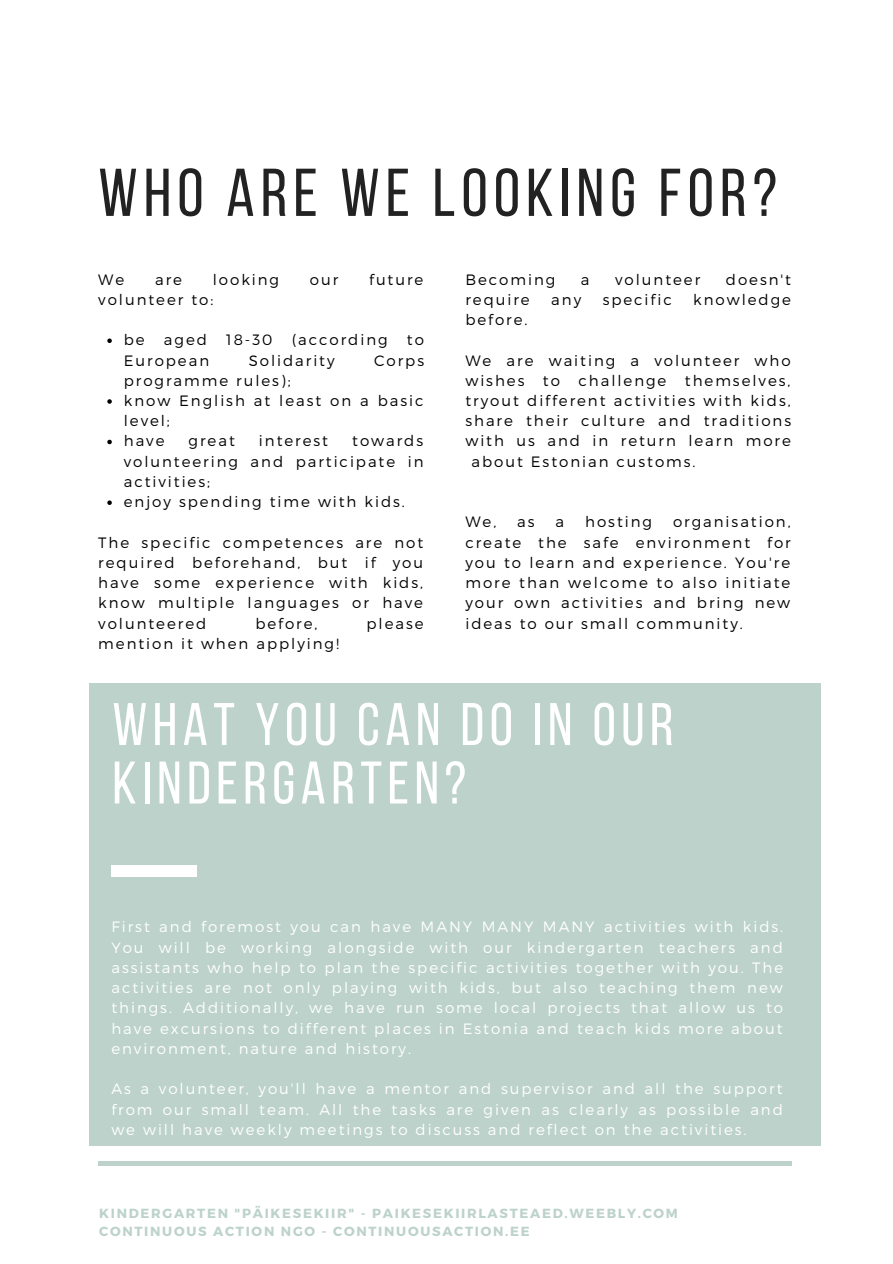
<style>
.page{position:relative;width:893px;height:1264px;background:#fff}
.page>*{position:absolute;margin:0;border:0;box-sizing:border-box;transform-origin:0 0}
.t1{font:67.5px "Bebas Neue";letter-spacing:.09em;color:#222}
.t2{font:60px/58.5px "Bebas Neue";letter-spacing:.09em;color:#fff}
.t3{font:300 15px/20.2px "Montserrat";letter-spacing:.13em;color:#000}
.t4{font:300 15px/20.2px "Montserrat";letter-spacing:.13em;color:#fff;text-align:justify}
.t5{font:700 13.2px/18px "Montserrat";letter-spacing:.13em;color:#bcd2cb}
</style>
<div class="page">
<svg style="left:107px;top:338px;width:5px;height:5px"></svg>
<svg style="left:107px;top:399px;width:5px;height:5px"></svg>
<svg style="left:107px;top:440px;width:5px;height:4px"></svg>
<svg style="left:107px;top:500px;width:5px;height:5px"></svg>
<hr style="left:98px;top:1161px;width:694px;height:4px;background:#bcd2cb">
<div style="left:89px;top:683px;width:731px;height:462px;background:#bcd2cb"></div>
<div style="left:111px;top:865px;width:86px;height:11px;background:#fff"></div>
<h1 class="t1" style="left:98px;top:165px;width:680px">WHO ARE WE LOOKING FOR?</h1>
<p class="t3" style="left:98px;top:268px;width:27px">We</p>
<p class="t3" style="left:155px;top:268px;width:28px">are</p>
<p class="t3" style="left:213px;top:268px;width:68px">looking</p>
<p class="t3" style="left:310px;top:268px;width:30px">our</p>
<p class="t3" style="left:369px;top:268px;width:56px">future</p>
<p class="t3" style="left:98px;top:288px;width:116px">volunteer to:</p>
<p class="t3" style="left:124px;top:329px;width:22px">be</p>
<p class="t3" style="left:164px;top:329px;width:45px">aged</p>
<p class="t3" style="left:226px;top:329px;width:48px">18-30</p>
<p class="t3" style="left:292px;top:329px;width:97px">(according</p>
<p class="t3" style="left:407px;top:329px;width:19px">to</p>
<p class="t3" style="left:124px;top:349px;width:87px">European</p>
<p class="t3" style="left:249px;top:349px;width:87px">Solidarity</p>
<p class="t3" style="left:374px;top:349px;width:52px">Corps</p>
<p class="t3" style="left:124px;top:369px;width:301px">programme rules);<br>know English at least on a basic level;<br>have</p>
<p class="t3" style="left:124px;top:430px;width:301px;text-indent:228px">towards volunteering and participate in activities;<br>enjoy spending time with kids.</p>
<p class="t3" style="left:189px;top:430px;width:48px">great</p>
<p class="t3" style="left:259px;top:430px;width:71px">interest</p>
<p class="t3" style="left:98px;top:531px;width:326px;text-align:justify">The specific competences are not required beforehand, but if you have some experience with kids, know multiple languages or have volunteered</p>
<p class="t3" style="left:255px;top:612px;width:64px">before,</p>
<p class="t3" style="left:366px;top:612px;width:59px">please</p>
<p class="t3" style="left:98px;top:632px;width:242px">mention it when applying!</p>
<p class="t3" style="left:465px;top:268px;width:91px">Becoming</p>
<p class="t3" style="left:581px;top:268px;width:10px">a</p>
<p class="t3" style="left:615px;top:268px;width:87px">volunteer</p>
<p class="t3" style="left:725px;top:268px;width:67px">doesn't</p>
<p class="t3" style="left:465px;top:288px;width:66px">require</p>
<p class="t3" style="left:551px;top:288px;width:31px">any</p>
<p class="t3" style="left:602px;top:288px;width:71px">specific</p>
<p class="t3" style="left:693px;top:288px;width:99px">knowledge</p>
<p class="t3" style="left:465px;top:309px;width:64px">before.</p>
<p class="t3" style="left:465px;top:349px;width:327px">We are waiting a volunteer who</p>
<p class="t3" style="left:465px;top:369px;width:326px">wishes to challenge themselves,</p>
<p class="t3" style="left:465px;top:390px;width:327px">tryout different activities with kids,</p>
<p class="t3" style="left:465px;top:410px;width:327px">share their culture and traditions</p>
<p class="t3" style="left:465px;top:430px;width:327px">with us and in return learn more</p>
<p class="t3" style="left:471px;top:450px;width:225px">about Estonian customs.</p>
<p class="t3" style="left:465px;top:511px;width:32px">We,</p>
<p class="t3" style="left:517px;top:511px;width:19px">as</p>
<p class="t3" style="left:555px;top:511px;width:10px">a</p>
<p class="t3" style="left:585px;top:511px;width:68px">hosting</p>
<p class="t3" style="left:465px;top:511px;width:327px;text-align:justify;text-indent:207px">organisation, create the safe environment for you to learn and experience. You're more than welcome to also initiate your own activities and bring new ideas to our small community.</p>
<h2 class="t2" style="left:112px;top:700px;width:562px">WHAT YOU CAN DO IN OUR<br>KINDERGARTEN?</h2>
<p class="t4" style="left:111px;top:916px;width:673px">First and foremost you can have MANY MANY MANY activities with kids.<br>You will be working alongside with our kindergarten teachers and assistants who help to plan the specific activities together with you. The activities are not only playing with kids, but also teaching them new things. Additionally, we have run some local projects that allow us to have excursions to different places in Estonia and teach kids more about environment, nature and history.</p>
<p class="t4" style="left:111px;top:1078px;width:673px">As a volunteer, you'll have a mentor and supervisor and all the support from our small team. All the tasks are given as clearly as possible and we will have weekly meetings to discuss and reflect on the activities.</p>
<p class="t5" style="left:99px;top:1203px;width:580px">KINDERGARTEN "PÄIKESEKIIR" - PAIKESEKIIRLASTEAED.WEEBLY.COM<br>CONTINUOUS ACTION NGO - CONTINUOUSACTION.EE</p>
</div>
